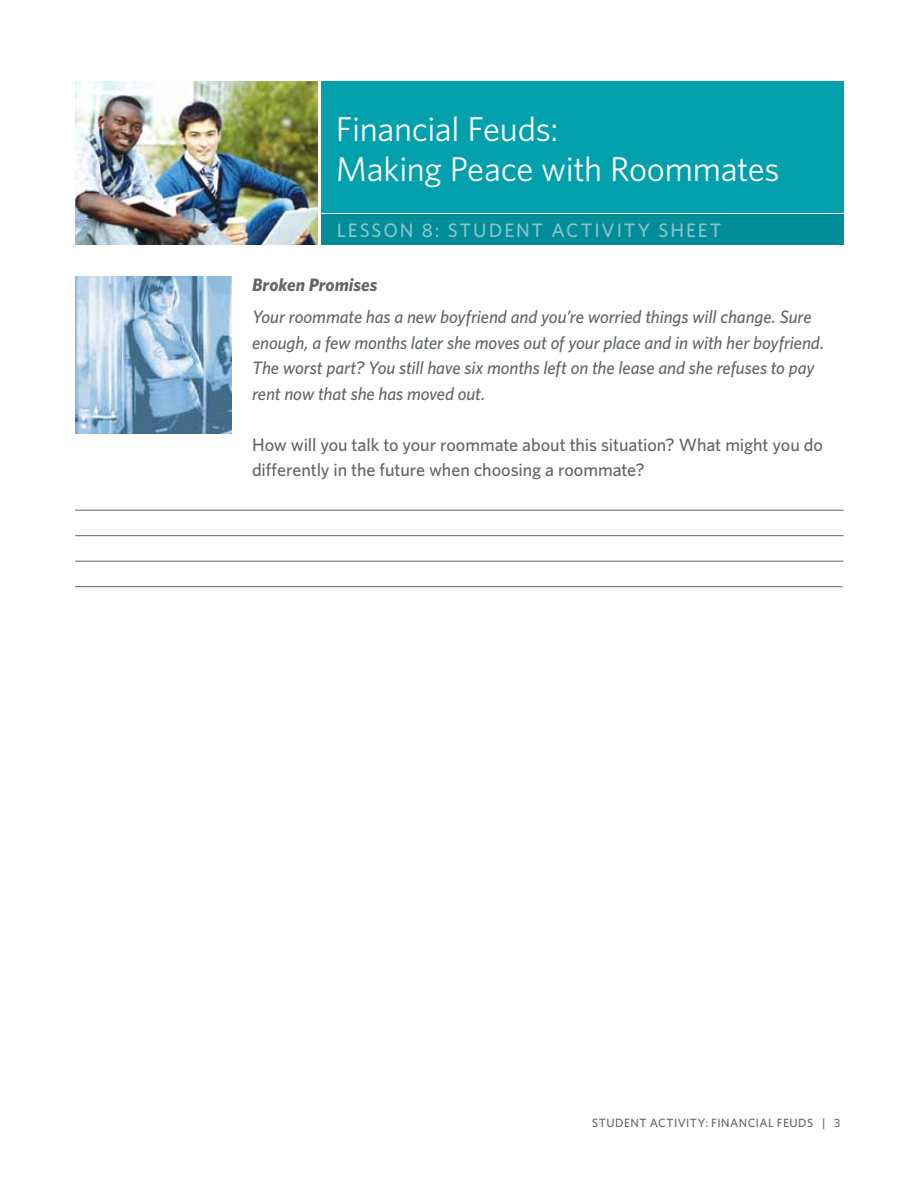
<style>
.page{position:relative;width:918px;height:1188px;background:#fff}
.page>*{position:absolute;margin:0;border:0;box-sizing:border-box;transform-origin:0 0}
.t1{font:34.5px/40.5px "Whitney";letter-spacing:-.01em;color:#fff}
.t2{font:500 19.5px "Whitney";letter-spacing:.095em;color:#87c5cd}
.t3{font:italic 500 18px/25.5px "Whitney";letter-spacing:-.005em;color:#636466}
.t4{font:500 18px/25.5px "Whitney";letter-spacing:-.005em;color:#636466}
.t5{font:italic 700 18px "Whitney";color:#636466}
.t6{font:500 12px "Whitney";color:#636466}
</style>
<div class="page">
<img style="left:75px;top:81px;width:243px;height:163px">
<div style="left:321px;top:81px;width:522px;height:131px;background:#00a0ad"></div>
<div style="left:321px;top:214px;width:522px;height:30px;background:#008c99"></div>
<hr style="left:75px;top:510px;width:768px;height:1px;background:#636466">
<hr style="left:75px;top:535px;width:768px;height:1px;background:#636466">
<hr style="left:75px;top:561px;width:768px;height:1px;background:#636466">
<hr style="left:75px;top:586px;width:767px;height:1px;background:#636466">
<img style="left:75px;top:276px;width:157px;height:157px">
<h1 class="t1" style="left:336px;top:108px;width:445px">Financial Feuds:<br>Making Peace with Roommates</h1>
<p class="t2" style="left:337px;top:218px;width:386px">LESSON 8: STUDENT ACTIVITY SHEET</p>
<p class="t5" style="left:252px;top:273px;width:127px">Broken Promises</p>
<p class="t3" style="left:252px;top:304px;width:574px">Your roommate has a new boyfriend and you’re worried things will change. Sure enough, a few months later she moves out of your place and in with her boyfriend.<br>The worst part? You still have six months left on the lease and she refuses to pay rent now that she has moved out.</p>
<p class="t4" style="left:252px;top:431px;width:572px">How will you talk to your roommate about this situation? What might you do differently in the future when choosing a roommate?</p>
<p class="t6" style="left:592px;top:1115px;width:9px">student</p>
<p class="t6" style="left:650px;top:1115px;width:8px">activit</p>
<p class="t6" style="left:698px;top:1115px;width:22px">y: financial</p>
<p class="t6" style="left:777px;top:1115px;width:8px">feuds</p>
<p class="t6" style="left:822px;top:1115px;width:20px">| 3</p>
</div>
